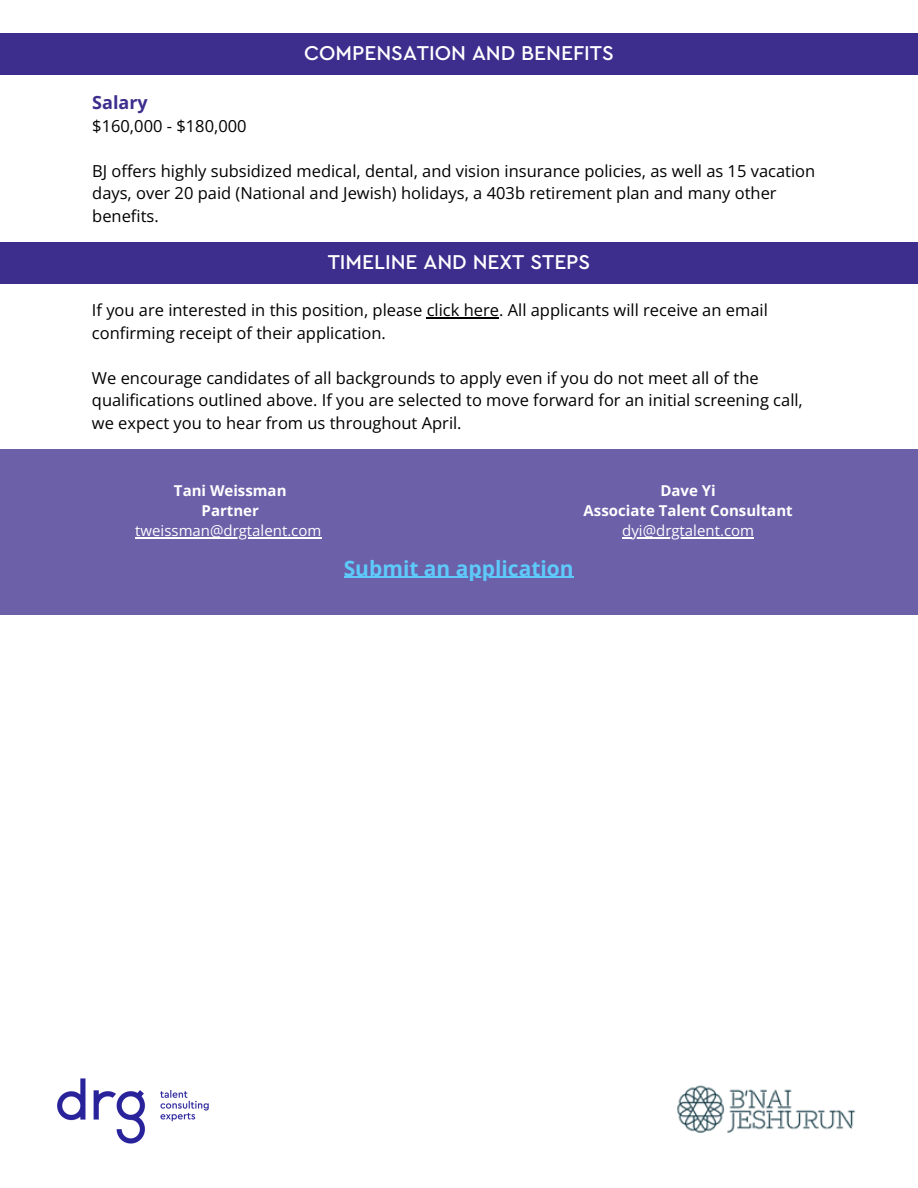
<style>
.page{position:relative;width:918px;height:1188px;background:#fff}
.page>*{position:absolute;margin:0;border:0;box-sizing:border-box;transform-origin:0 0}
.t1{font:500 21px "Cera Pro";color:#fff}
.t2{font:700 21px "Open Sans";color:#5dcafa}
.t3{font:700 18px "Open Sans";color:#3d2e8e}
.t4{font:16.5px/22.5px "Open Sans";color:#000}
.t5{font:700 15px "Open Sans";color:#fff}
.t6{font:15px "Open Sans";color:#fff}
</style>
<div class="page">
<img style="left:57px;top:1078px;width:152px;height:66px">
<img style="left:677px;top:1085px;width:179px;height:48px">
<div style="left:0;top:450px;width:918px;height:165px;background:#6c60a9"></div>
<svg style="left:135px;top:538px;width:26px;height:1px"></svg>
<hr style="left:161px;top:538px;width:160px;height:1px;background:#fff">
<hr style="left:344px;top:577px;width:230px;height:1px;background:#5dcafa">
<hr style="left:427px;top:318px;width:72px;height:1px;background:#000">
<div style="left:0;top:242px;width:918px;height:42px;background:#3d2e8e"></div>
<svg style="left:622px;top:538px;width:21px;height:1px"></svg>
<hr style="left:643px;top:538px;width:111px;height:1px;background:#fff">
<div style="left:0;top:33px;width:918px;height:42px;background:#3d2e8e"></div>
<p class="t1" style="left:304px;top:43px;width:311px">COMPENSATION AND BENEFITS</p>
<h1 class="t3" style="left:92px;top:90px;width:57px">Salary</h1>
<p class="t4" style="left:92px;top:114px;width:156px">$160,000 - $180,000</p>
<p class="t4" style="left:92px;top:159px;width:725px">BJ offers highly subsidized medical, dental, and vision insurance policies, as well as 15 vacation days, over 20 paid (National and Jewish) holidays, a 403b retirement plan and many other benefits.</p>
<p class="t1" style="left:328px;top:253px;width:264px">TIMELINE AND NEXT STEPS</p>
<p class="t4" style="left:92px;top:299px;width:677px">If you are interested in this position, please click here. All applicants will receive an email confirming receipt of their application.</p>
<p class="t4" style="left:92px;top:366px;width:713px">We encourage candidates of all backgrounds to apply even if you do not meet all of the qualifications outlined above. If you are selected to move forward for an initial screening call, we expect you to hear from us throughout April.</p>
<p class="t5" style="left:174px;top:480px;width:114px">Tani Weissman</p>
<h1 class="t5" style="left:202px;top:500px;width:59px">Partner</h1>
<p class="t6" style="left:135px;top:520px;width:188px">tweissman@drgtalent.com</p>
<p class="t2" style="left:344px;top:553px;width:231px">Submit an application</p>
<p class="t5" style="left:660px;top:480px;width:57px">Dave Yi</p>
<p class="t5" style="left:584px;top:500px;width:211px">Associate Talent Consultant</p>
<h2 class="t6" style="left:622px;top:520px;width:133px">dyi@drgtalent.com</h2>
</div>
